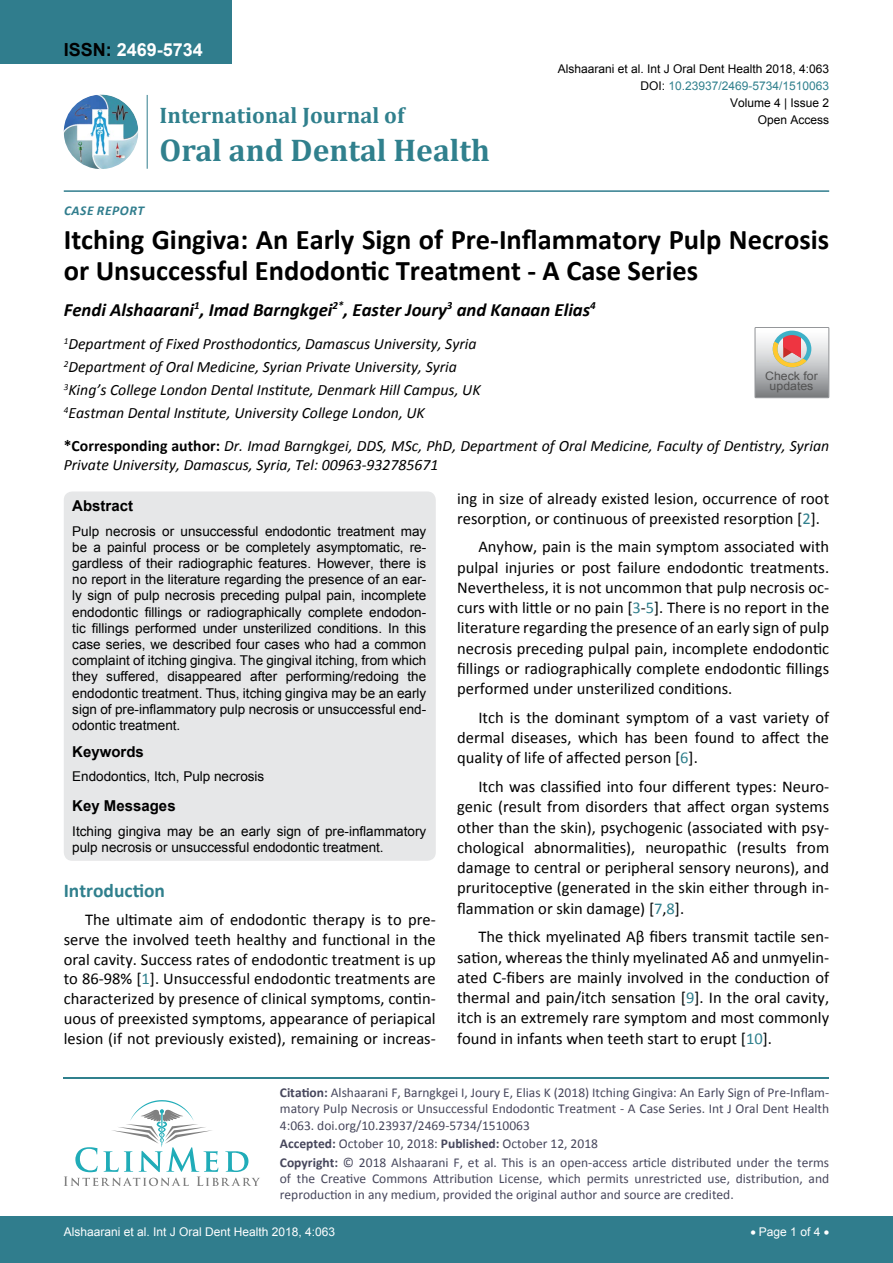
<style>
.page{position:relative;width:893px;height:1263px;background:#fff}
.page>*{position:absolute;margin:0;border:0;box-sizing:border-box;transform-origin:0 0}
.t1{font:700 31.5px "Cambria";color:#30808d}
.t2{font:700 28.5px/31.5px "Calibri";color:#000}
.t3{font:700 22.5px "Cambria";color:#30808d}
.t4{font:700 19.5px "Calibri";color:#30808d}
.t5{font:italic 700 18.75px "Calibri";color:#000}
.t6{font:700 18px "Arial";color:#fff}
.t7{font:16.5px/20.2px "Calibri";color:#000;text-align:justify}
.t8{font:italic 15.75px/23.1px "Calibri";color:#000}
.t9{font:700 15px "Arial";color:#000}
.t10{font:13.5px/16.2px "Arial";color:#000;text-align:justify}
.t11{font:13.5px/16.2px "Calibri";color:#47475c}
.t12{font:italic 700 13.5px "Calibri";letter-spacing:.04em;color:#307d8d}
.t13{font:12px "Arial";color:#000}
.t14{font:12px "Arial";color:#fff}
.t15{font:12px "Arial";color:#30808d}
.t16{font:11.7px/10.1px "Arial";color:#535353;text-align:center;scale:1.06 1}
.s1{color:#000}
.s2{font-weight:700;font-style:normal}
.s3{color:#30808d}
.s4{font-weight:700}
</style>
<div class="page">
<hr style="left:64px;top:1077px;width:765px;height:1px;background:#30808d">
<svg style="left:64px;top:1100px;width:196px;height:86px"></svg>
<div style="left:0;top:1217px;width:893px;height:46px;background:#307d8d"></div>
<div style="left:0;top:0;width:231px;height:64px;background:#307d8d"></div>
<img style="left:64px;top:95px;width:74px;height:74px;border-radius:37px">
<hr style="left:147px;top:95px;width:1px;height:74px;background:#307d8d">
<hr style="left:64px;top:190px;width:765px;height:2px;background:#307d8d">
<div style="left:64px;top:491px;width:372px;height:370px;background:#e6e7e8;border-radius:9px"></div>
<svg style="left:755px;top:327px;width:74px;height:71px;background:#bdb6b3"></svg>
<p class="t6" style="left:64px;top:38px;width:141px"><span class="s1">ISSN:</span> 2469-5734</p>
<h3 class="t3" style="left:160px;top:100px;width:246px">International Journal of</h3>
<h1 class="t1" style="left:160px;top:128px;width:332px">Oral and Dental Health</h1>
<p class="t12" style="left:64px;top:202px;width:82px">Case Repor t</p>
<p class="t13" style="left:558px;top:60px;width:273px">Alshaarani et al. Int J Oral Dent Health 2018, 4:063</p>
<p class="t13" style="left:730px;top:95px;width:101px">Volume 4 | Issue 2</p>
<p class="t15" style="left:640px;top:78px;width:190px"><span class="s1">DOI:</span> 10.23937/2469-5734/1510063</p>
<p class="t13" style="left:758px;top:112px;width:73px">Open Access</p>
<h2 class="t2" style="left:64px;top:222px;width:767px">Itching Gingiva: An Early Sign of Pre-Inflammatory Pulp Necrosis or Unsuccessful Endodontic Treatment - A Case Series</h2>
<p class="t5" style="left:64px;top:298px;width:533px">Fendi Alshaarani<sup>1</sup>, Imad Barngkgei<sup>2*</sup>, Easter Joury<sup>3</sup> and Kanaan Elias<sup>4</sup></p>
<p class="t8" style="left:64px;top:331px;width:418px"><sup>1</sup>Department of Fixed Prosthodontics, Damascus University, Syria <sup>2</sup>Department of Oral Medicine, Syrian Private University, Syria <sup>3</sup>King’s College London Dental Institute, Denmark Hill Campus, UK <sup>4</sup>Eastman Dental Institute, University College London, UK</p>
<p class="t16" style="left:765px;top:371px;width:51px">Check for updates</p>
<p class="t8" style="left:64px;top:436px;width:767px;line-height:18.9px"><span class="s2">*Corresponding author:</span> Dr. Imad Barngkgei, DDS, MSc, PhD, Department of Oral Medicine, Faculty of Dentistry, Syrian<br>Private University, Damascus, Syria, Tel: 00963-932785671</p>
<p class="t9" style="left:72px;top:496px;width:62px">Abstract</p>
<p class="t10" style="left:72px;top:523px;width:356px">Pulp necrosis or unsuccessful endodontic treatment may be a painful process or be completely asymptomatic, re&shy;gardless of their radiographic features. However, there is no report in the literature regarding the presence of an ear&shy;ly sign of pulp necrosis preceding pulpal pain, incomplete endodontic fillings or radiographically complete endodon&shy;tic fillings performed under unsterilized conditions. In this case series, we described four cases who had a common complaint of itching gingiva. The gingival itching, from which they suffered, disappeared after performing/redoing the endodontic treatment. Thus, itching gingiva may be an early sign of pre-inflammatory pulp necrosis or unsuccessful end&shy;odontic treatment.</p>
<p class="t9" style="left:72px;top:741px;width:73px">Keywords</p>
<p class="t10" style="left:72px;top:768px;width:194px">Endodontics, Itch, Pulp necrosis</p>
<p class="t9" style="left:72px;top:796px;width:105px">Key Messages</p>
<p class="t10" style="left:72px;top:823px;width:355px">Itching gingiva may be an early sign of pre-inflammatory pulp necrosis or unsuccessful endodontic treatment.</p>
<p class="t4" style="left:64px;top:878px;width:103px">Introduction</p>
<p class="t7" style="left:64px;top:910px;width:374px;line-height:19.8px;text-indent:21px">The ultimate aim of endodontic therapy is to pre&shy;serve the involved teeth healthy and functional in the oral cavity. Success rates of endodontic treatment is up to 86-98% [<span class="s3">1</span>]. Unsuccessful endodontic treatments are characterized by presence of clinical symptoms, contin&shy;uous of preexisted symptoms, appearance of periapical lesion (if not previously existed), remaining or increas-</p>
<p class="t7" style="left:457px;top:488px;width:374px;line-height:19.8px">ing in size of already existed lesion, occurrence of root resorption, or continuous of preexisted resorption [<span class="s3">2</span>].</p>
<p class="t7" style="left:457px;top:537px;width:374px;text-indent:21px">Anyhow, pain is the main symptom associated with pulpal injuries or post failure endodontic treatments.<br>Nevertheless, it is not uncommon that pulp necrosis oc&shy;curs with little or no pain [<span class="s3">3</span>-<span class="s3">5</span>]. There is no report in the literature regarding the presence of an early sign of pulp necrosis preceding pulpal pain, incomplete endodontic fillings or radiographically complete endodontic fillings performed under unsterilized conditions.</p>
<p class="t7" style="left:457px;top:707px;width:374px;text-indent:21px">Itch is the dominant symptom of a vast variety of dermal diseases, which has been found to affect the quality of life of affected person [<span class="s3">6</span>].</p>
<p class="t7" style="left:457px;top:777px;width:374px;text-indent:21px">Itch was classified into four different types: Neuro&shy;genic (result from disorders that affect organ systems other than the skin), psychogenic (associated with psy&shy;chological abnormalities), neuropathic (results from damage to central or peripheral sensory neurons), and pruritoceptive (generated in the skin either through in&shy;flammation or skin damage) [<span class="s3">7</span>,<span class="s3">8</span>].</p>
<p class="t7" style="left:457px;top:927px;width:374px;text-indent:21px">The thick myelinated Aβ fibers transmit tactile sen&shy;sation, whereas the thinly myelinated Aδ and unmyelin&shy;ated C-fibers are mainly involved in the conduction of thermal and pain/itch sensation [<span class="s3">9</span>]. In the oral cavity, itch is an extremely rare symptom and most commonly found in infants when teeth start to erupt [<span class="s3">10</span>].</p>
<p class="t11" style="left:280px;top:1084px;width:551px;text-align:justify"><span class="s4">Citation:</span> Alshaarani F, Barngkgei I, Joury E, Elias K (2018) Itching Gingiva: An Early Sign of Pre-Inflam&shy;matory Pulp Necrosis or Unsuccessful Endodontic Treatment - A Case Series. Int J Oral Dent Health 4:063. doi.org/10.23937/2469-5734/1510063</p>
<p class="t11" style="left:280px;top:1134px;width:551px;line-height:18.6px"><span class="s4">Accepted:</span> October 10, 2018: <span class="s4">Published:</span> October 12, 2018<br><span class="s4">Copyright:</span> © 2018 Alshaarani F, et al. This is an open-access article distributed under the terms</p>
<p class="t11" style="left:280px;top:1170px;width:551px">of the Creative Commons Attribution License, which permits unrestricted use, distribution, and reproduction in any medium, provided the original author and source are credited.</p>
<p class="t14" style="left:64px;top:1223px;width:273px">Alshaarani et al. Int J Oral Dent Health 2018, 4:063</p>
<p class="t14" style="left:750px;top:1223px;width:80px">• Page 1 of 4 •</p>
</div>
